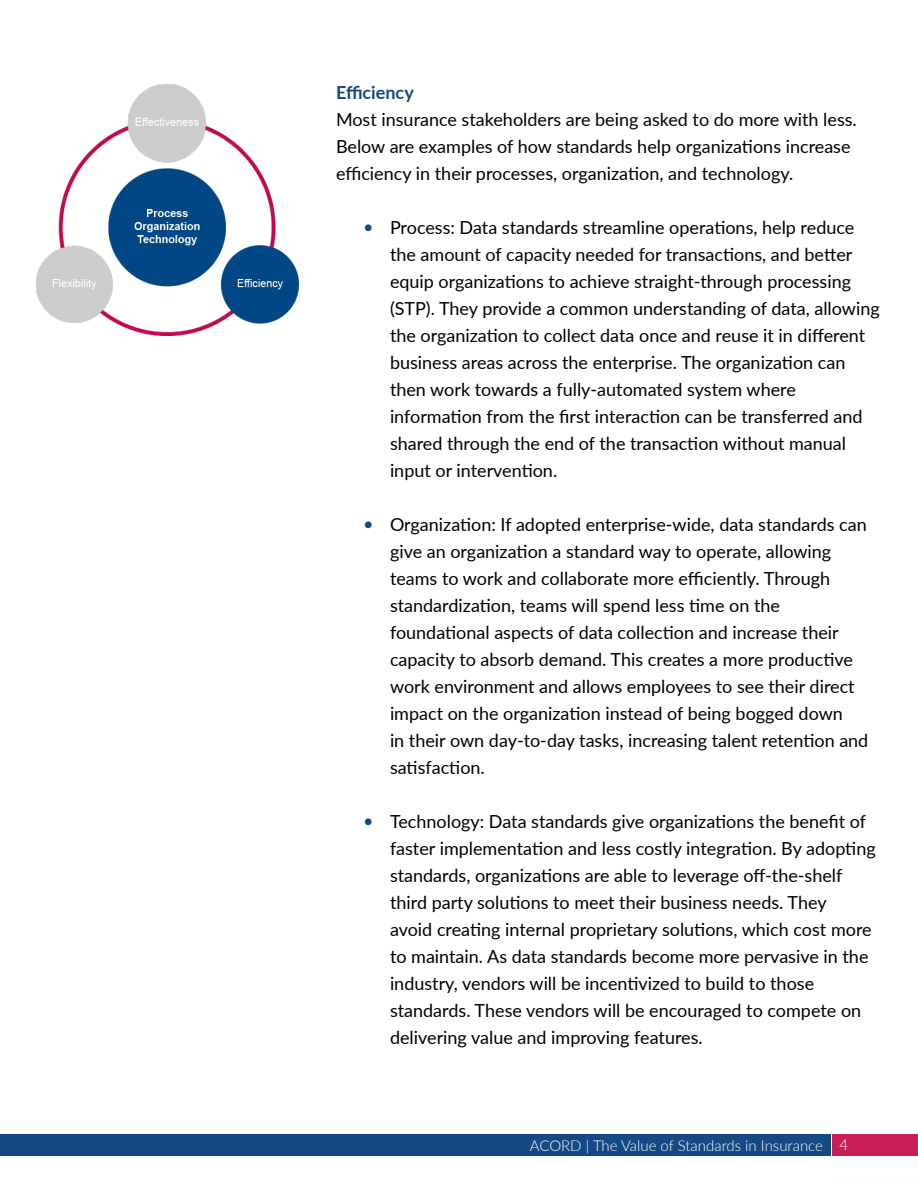
<style>
.page{position:relative;width:918px;height:1188px;background:#fff}
.page>*{position:absolute;margin:0;border:0;box-sizing:border-box;transform-origin:0 0}
.t1{font:18px/27px "Lato";color:#000}
.t2{font:700 18px "Lato";color:#144984}
.t3{font:300 15px "Lato";color:#fff}
.s1{color:#144984}
</style>
<div class="page">
<div style="left:0;top:1134px;width:831px;height:22px;background:#144984"></div>
<div style="left:832px;top:1134px;width:86px;height:22px;background:#c81e55"></div>
<img style="left:36px;top:85px;width:263px;height:250px">
<p class="t2" style="left:336px;top:79px;width:79px">Efficiency</p>
<p class="t1" style="left:336px;top:105px;width:522px">Most insurance stakeholders are being asked to do more with less.<br>Below are examples of how standards help organizations increase efficiency in their processes, organization, and technology.</p>
<p class="t1" style="left:390px;top:213px;width:491px;text-indent:-27px"><span class="s1">•</span> Process: Data standards streamline operations, help reduce the amount of capacity needed for transactions, and better equip organizations to achieve straight-through processing (STP). They provide a common understanding of data, allowing the organization to collect data once and reuse it in different business areas across the enterprise. The organization can then work towards a fully-automated system where information from the first interaction can be transferred and shared through the end of the transaction without manual input or intervention.</p>
<p class="t1" style="left:390px;top:510px;width:480px;text-indent:-27px"><span class="s1">•</span> Organization: If adopted enterprise-wide, data standards can give an organization a standard way to operate, allowing teams to work and collaborate more efficiently. Through standardization, teams will spend less time on the foundational aspects of data collection and increase their capacity to absorb demand. This creates a more productive work environment and allows employees to see their direct impact on the organization instead of being bogged down<br>in their own day-to-day tasks, increasing talent retention and satisfaction.</p>
<p class="t1" style="left:390px;top:807px;width:487px;text-indent:-27px"><span class="s1">•</span> Technology: Data standards give organizations the benefit of faster implementation and less costly integration. By adopting standards, organizations are able to leverage off-the-shelf third party solutions to meet their business needs. They<br>avoid creating internal proprietary solutions, which cost more to maintain. As data standards become more pervasive in the industry, vendors will be incentivized to build to those standards. These vendors will be encouraged to compete on delivering value and improving features.</p>
<p class="t3" style="left:530px;top:1135px;width:320px">ACORD | The Value of Standards in Insurance 4</p>
</div>
